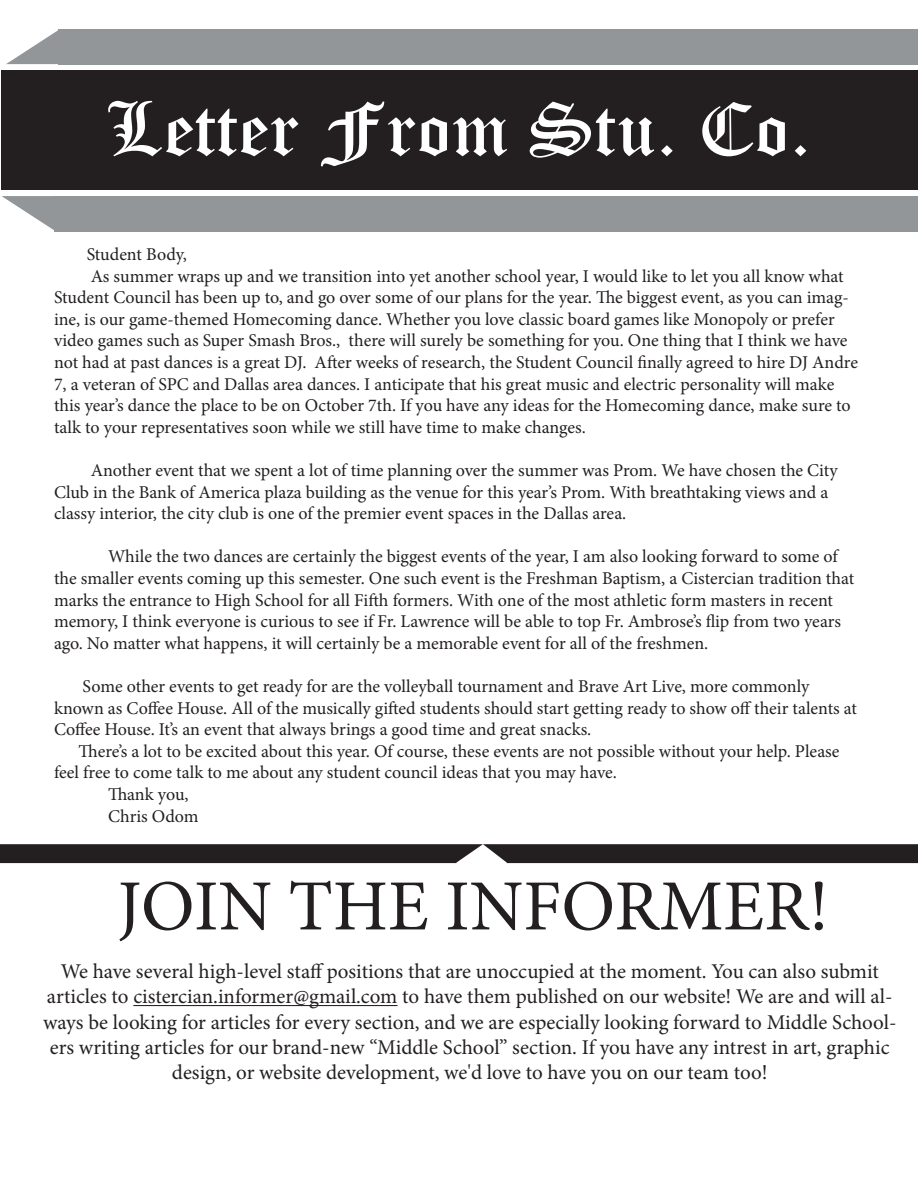
<style>
.page{position:relative;width:918px;height:1188px;background:#fff}
.page>*{position:absolute;margin:0;border:0;box-sizing:border-box;transform-origin:0 0}
.t1{font:75px "Old English Text";color:#fff;scale:1.04 1}
.t2{font:72px "Minion Pro";color:#231f20}
.t3{font:21px/25.2px "Minion Pro";letter-spacing:-.005em;color:#231f20;text-align:center}
.t4{font:18px/21.6px "Minion Pro";letter-spacing:-.005em;color:#231f20}
</style>
<div class="page">
<div style="left:2px;top:70px;width:916px;height:120px;background:#231f20"></div>
<div style="left:54px;top:196px;width:864px;height:35px;background:#939698"></div>
<svg style="left:2px;top:196px;width:52px;height:34px"></svg>
<div style="left:58px;top:29px;width:860px;height:35px;background:#939698"></div>
<svg style="left:6px;top:30px;width:52px;height:34px"></svg>
<svg style="left:0;top:844px;width:918px;height:19px;background:#2b2728"></svg>
<hr style="left:133px;top:1005px;width:265px;height:1px;background:#231f20">
<p class="t1" style="left:106px;top:81px;width:679px">Letter From Stu. Co.</p>
<p class="t4" style="left:87px;top:244px;width:102px">Student Body,</p>
<p class="t4" style="left:54px;top:265px;width:805px;text-indent:37px">As summer wraps up and we transition into yet another school year, I would like to let you all know what Student Council has been up to, and go over some of our plans for the year. The biggest event, as you can imag&shy;ine, is our game-themed Homecoming dance. Whether you love classic board games like Monopoly or prefer video games such as Super Smash Bros., there will surely be something for you. One thing that I think we have not had at past dances is a great DJ. After weeks of research, the Student Council finally agreed to hire DJ Andre 7, a veteran of SPC and Dallas area dances. I anticipate that his great music and electric personality will make this year’s dance the place to be on October 7th. If you have any ideas for the Homecoming dance, make sure to talk to your representatives soon while we still have time to make changes.</p>
<p class="t4" style="left:54px;top:460px;width:785px;text-indent:37px">Another event that we spent a lot of time planning over the summer was Prom. We have chosen the City<br>Club in the Bank of America plaza building as the venue for this year’s Prom. With breathtaking views and a classy interior, the city club is one of the premier event spaces in the Dallas area.</p>
<p class="t4" style="left:54px;top:546px;width:802px;text-indent:54px">While the two dances are certainly the biggest events of the year, I am also looking forward to some of the smaller events coming up this semester. One such event is the Freshman Baptism, a Cistercian tradition that marks the entrance to High School for all Fifth formers. With one of the most athletic form masters in recent memory, I think everyone is curious to see if Fr. Lawrence will be able to top Fr. Ambrose’s flip from two years ago. No matter what happens, it will certainly be a memorable event for all of the freshmen.</p>
<p class="t4" style="left:54px;top:676px;width:805px;text-indent:29px">Some other events to get ready for are the volleyball tournament and Brave Art Live, more commonly known as Coffee House. All of the musically gifted students should start getting ready to show off their talents at<br>Coffee House. It’s an event that always brings a good time and great snacks.</p>
<p class="t4" style="left:54px;top:740px;width:787px;text-indent:25px">There’s a lot to be excited about this year. Of course, these events are not possible without your help. Please feel free to come talk to me about any student council ideas that you may have.</p>
<p class="t4" style="left:108px;top:784px;width:82px">Thank you,</p>
<p class="t4" style="left:108px;top:805px;width:92px">Chris Odom</p>
<p class="t2" style="left:118px;top:858px;width:713px">JOIN THE INFORMER!</p>
<p class="t3" style="left:43px;top:959px;width:855px">We have several high-level staff positions that are unoccupied at the moment. You can also submit articles to cistercian.informer@gmail.com to have them published on our website! We are and will al&shy;ways be looking for articles for every section, and we are especially looking forward to Middle School&shy;ers writing articles for our brand-new “Middle School” section. If you have any intrest in art, graphic design, or website development, we'd love to have you on our team too!</p>
</div>
